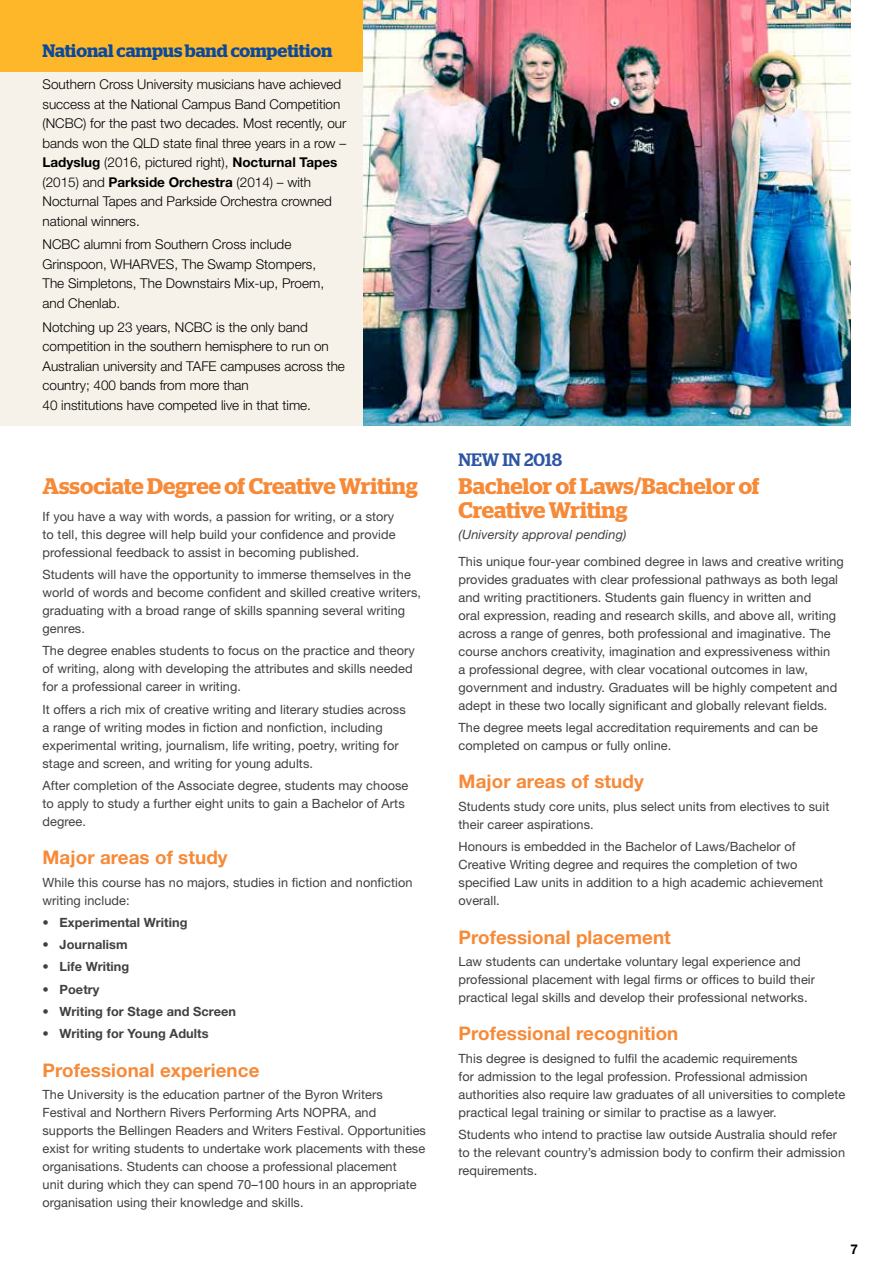
<style>
.page{position:relative;width:893px;height:1263px;background:#fff}
.page>*{position:absolute;margin:0;border:0;box-sizing:border-box;transform-origin:0 0}
.t1{font:600 22.5px/24px "Stag";letter-spacing:-.005em;color:#f68a38}
.t2{font:700 18.75px "Helvetica Neue LT Std";letter-spacing:.005em;color:#f68a38}
.t3{font:600 18px "Stag";letter-spacing:-.005em;color:#0c499c}
.t4{font:500 18px "Stag";color:#2e55a3}
.t5{font:300 13.5px/19.5px "Helvetica Neue LT Std";color:#000}
.t6{font:700 13.5px "Helvetica Neue LT Std";color:#000}
.t7{font:12.75px/18px "Helvetica Neue LT Std";letter-spacing:.005em;color:#414042}
.t8{font:700 12.75px "Helvetica Neue LT Std";letter-spacing:.005em;color:#414042}
.t9{font:italic 12.75px "Helvetica Neue LT Std";letter-spacing:.01em;color:#414042}
.s1{font-weight:700}
</style>
<div class="page">
<img style="left:363px;top:0;width:487px;height:425px">
<div style="left:0;top:28px;width:363px;height:398px;background:#f6f2e9"></div>
<div style="left:0;top:0;width:363px;height:71px;background:#fdb728"></div>
<h3 class="t3" style="left:43px;top:40px;width:291px">National campus band competition</h3>
<p class="t5" style="left:43px;top:74px;width:305px">Southern Cross University musicians have achieved success at the National Campus Band Competition (NCBC) for the past two decades. Most recently, our bands won the QLD state final three years in a row – <span class="s1">Ladyslug</span> (2016, pictured right), <span class="s1">Nocturnal Tapes </span>(2015) and <span class="s1">Parkside Orchestra</span> (2014) – with Nocturnal Tapes and Parkside Orchestra crowned national winners.</p>
<p class="t5" style="left:43px;top:235px;width:283px">NCBC alumni from Southern Cross include Grinspoon, WHARVES, The Swamp Stompers, The Simpletons, The Downstairs Mix-up, Proem, and Chenlab.</p>
<p class="t5" style="left:43px;top:317px;width:304px">Notching up 23 years, NCBC is the only band competition in the southern hemisphere to run on Australian university and TAFE campuses across the country; 400 bands from more than<br>40 institutions have competed live in that time.</p>
<h1 class="t1" style="left:43px;top:474px;width:377px">Associate Degree of Creative Writing</h1>
<p class="t7" style="left:43px;top:507px;width:354px;text-align:justify">If you have a way with words, a passion for writing, or a story to tell, this degree will help build your confidence and provide professional feedback to assist in becoming published.</p>
<p class="t7" style="left:43px;top:565px;width:380px">Students will have the opportunity to immerse themselves in the world of words and become confident and skilled creative writers, graduating with a broad range of skills spanning several writing genres.</p>
<p class="t7" style="left:43px;top:642px;width:374px">The degree enables students to focus on the practice and theory of writing, along with developing the attributes and skills needed for a professional career in writing.</p>
<p class="t7" style="left:43px;top:700px;width:365px">It offers a rich mix of creative writing and literary studies across a range of writing modes in fiction and nonfiction, including experimental writing, journalism, life writing, poetry, writing for stage and screen, and writing for young adults.</p>
<p class="t7" style="left:43px;top:776px;width:367px">After completion of the Associate degree, students may choose to apply to study a further eight units to gain a Bachelor of Arts degree.</p>
<h2 class="t2" style="left:43px;top:846px;width:187px">Major areas of study</h2>
<p class="t7" style="left:43px;top:873px;width:372px">While this course has no majors, studies in fiction and nonfiction writing include:</p>
<p class="t8" style="left:43px;top:914px;width:146px">• Experimental Writing</p>
<p class="t8" style="left:43px;top:937px;width:87px">• Journalism</p>
<p class="t8" style="left:43px;top:959px;width:88px">• Life Writing</p>
<p class="t8" style="left:43px;top:981px;width:59px">• Poetry</p>
<p class="t8" style="left:43px;top:1003px;width:195px">• Writing for Stage and Screen</p>
<p class="t8" style="left:43px;top:1026px;width:168px">• Writing for Young Adults</p>
<h2 class="t2" style="left:43px;top:1058px;width:218px">Professional experience</h2>
<p class="t7" style="left:43px;top:1085px;width:385px">The University is the education partner of the Byron Writers Festival and Northern Rivers Performing Arts NOPRA, and supports the Bellingen Readers and Writers Festival. Opportunities exist for writing students to undertake work placements with these organisations. Students can choose a professional placement<br>unit during which they can spend 70–100 hours in an appropriate organisation using their knowledge and skills.</p>
<h3 class="t4" style="left:459px;top:449px;width:105px">NEW IN 2018</h3>
<h1 class="t1" style="left:459px;top:474px;width:303px">Bachelor of Laws/Bachelor of<br>Creative Writing</h1>
<p class="t9" style="left:459px;top:527px;width:169px">(University approval pending)</p>
<p class="t7" style="left:459px;top:552px;width:387px">This unique four-year combined degree in laws and creative writing provides graduates with clear professional pathways as both legal and writing practitioners. Students gain fluency in written and<br>oral expression, reading and research skills, and above all, writing across a range of genres, both professional and imaginative. The course anchors creativity, imagination and expressiveness within<br>a professional degree, with clear vocational outcomes in law, government and industry. Graduates will be highly competent and adept in these two locally significant and globally relevant fields.</p>
<p class="t7" style="left:459px;top:718px;width:361px">The degree meets legal accreditation requirements and can be completed on campus or fully online.</p>
<h2 class="t2" style="left:459px;top:770px;width:187px">Major areas of study</h2>
<p class="t7" style="left:459px;top:797px;width:372px">Students study core units, plus select units from electives to suit their career aspirations.</p>
<p class="t7" style="left:459px;top:837px;width:366px">Honours is embedded in the Bachelor of Laws/Bachelor of Creative Writing degree and requires the completion of two specified Law units in addition to a high academic achievement overall.</p>
<h2 class="t2" style="left:459px;top:925px;width:214px">Professional placement</h2>
<p class="t7" style="left:459px;top:952px;width:358px">Law students can undertake voluntary legal experience and professional placement with legal firms or offices to build their practical legal skills and develop their professional networks.</p>
<h2 class="t2" style="left:459px;top:1022px;width:221px">Professional recognition</h2>
<p class="t7" style="left:459px;top:1049px;width:388px">This degree is designed to fulfil the academic requirements<br>for admission to the legal profession. Professional admission authorities also require law graduates of all universities to complete practical legal training or similar to practise as a lawyer.</p>
<p class="t7" style="left:459px;top:1125px;width:388px">Students who intend to practise law outside Australia should refer to the relevant country’s admission body to confirm their admission requirements.</p>
<p class="t6" style="left:850px;top:1240px;width:9px">7</p>
</div>
